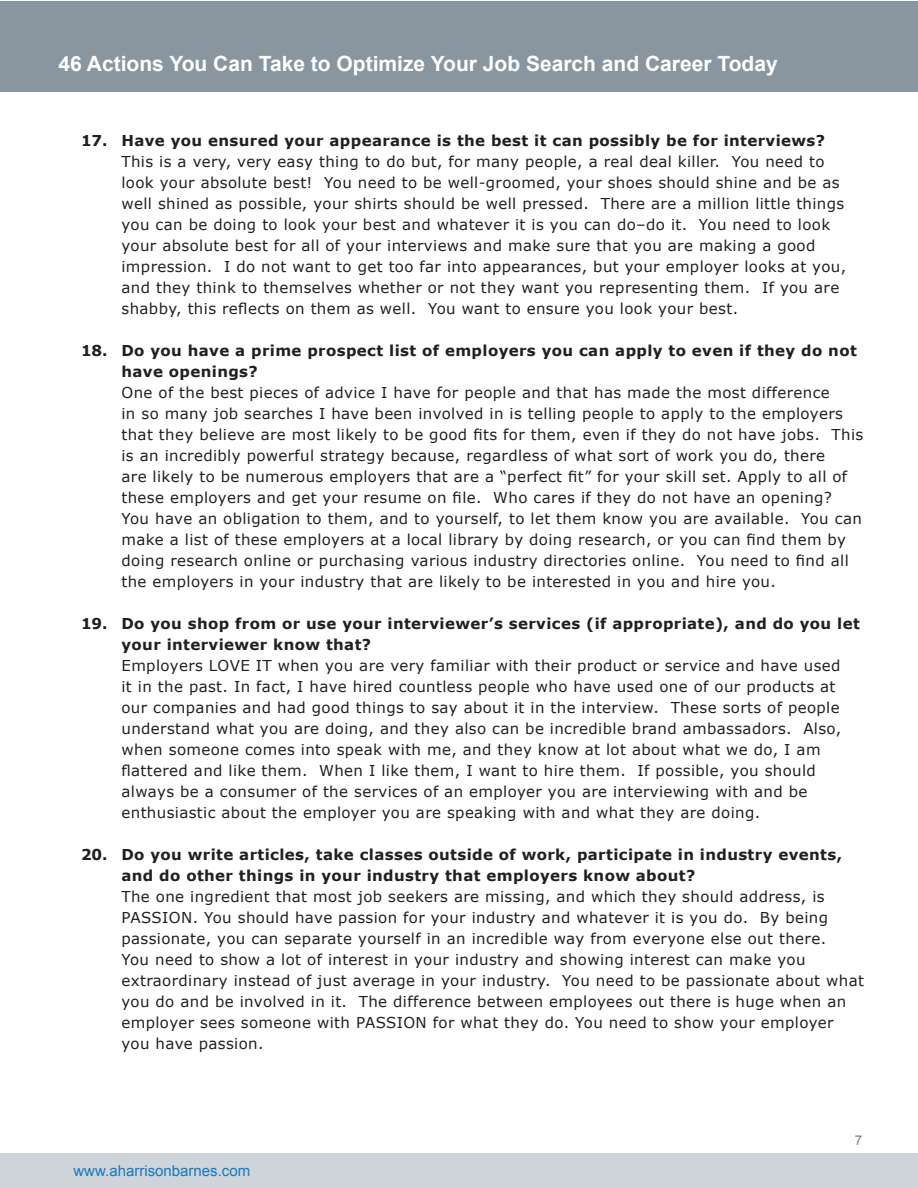
<style>
.page{position:relative;width:918px;height:1188px;background:#fff}
.page>*{position:absolute;margin:0;border:0;box-sizing:border-box;transform-origin:0 0}
.t1{font:700 21px "Arial";color:#fff}
.Paragraph_Style_6{font:15px/21px "Verdana";letter-spacing:.025em;color:#231f20}
.t2{font:15px "Arial";color:#127ac0}
.t3{font:700 15px "Verdana";color:#231f20}
.t4{font:13.5px "Arial";color:#808080}
.s1{font-weight:700}
</style>
<div class="page">
<div style="left:0;top:1154px;width:918px;height:34px;background:#cfd4d8"></div>
<div style="left:0;top:1px;width:918px;height:91px;background:#8996a0"></div>
<h1 class="t1" style="left:58px;top:50px;width:721px">46 Actions You Can Take to Optimize Your Job Search and Career Today</h1>
<p class="t3" style="left:81px;top:131px;width:28px">17.</p>
<p class="t3" style="left:81px;top:341px;width:28px">18.</p>
<p class="t3" style="left:81px;top:614px;width:28px">19.</p>
<p class="t3" style="left:81px;top:845px;width:28px">20.</p>
<p class="Paragraph_Style_6" style="left:122px;top:130px;width:726px"><span class="s1">Have you ensured your appearance is the best it can possibly be for interviews?<br></span>This is a very, very easy thing to do but, for many people, a real deal killer. You need to look your absolute best! You need to be well-groomed, your shoes should shine and be as well shined as possible, your shirts should be well pressed. There are a million little things you can be doing to look your best and whatever it is you can do–do it. You need to look your absolute best for all of your interviews and make sure that you are making a good impression. I do not want to get too far into appearances, but your employer looks at you, and they think to themselves whether or not they want you representing them. If you are shabby, this reflects on them as well. You want to ensure you look your best.</p>
<p class="Paragraph_Style_6" style="left:122px;top:340px;width:743px"><span class="s1">Do you have a prime prospect list of employers you can apply to even if they do not have openings?<br></span>One of the best pieces of advice I have for people and that has made the most difference<br>in so many job searches I have been involved in is telling people to apply to the employers that they believe are most likely to be good fits for them, even if they do not have jobs. This is an incredibly powerful strategy because, regardless of what sort of work you do, there<br>are likely to be numerous employers that are a “perfect fit” for your skill set. Apply to all of these employers and get your resume on file. Who cares if they do not have an opening?<br>You have an obligation to them, and to yourself, to let them know you are available. You can make a list of these employers at a local library by doing research, or you can find them by doing research online or purchasing various industry directories online. You need to find all the employers in your industry that are likely to be interested in you and hire you.</p>
<p class="Paragraph_Style_6" style="left:122px;top:613px;width:740px"><span class="s1">Do you shop from or use your interviewer’s services (if appropriate), and do you let your interviewer know that?<br></span>Employers LOVE IT when you are very familiar with their product or service and have used<br>it in the past. In fact, I have hired countless people who have used one of our products at our companies and had good things to say about it in the interview. These sorts of people understand what you are doing, and they also can be incredible brand ambassadors. Also, when someone comes into speak with me, and they know at lot about what we do, I am flattered and like them. When I like them, I want to hire them. If possible, you should always be a consumer of the services of an employer you are interviewing with and be enthusiastic about the employer you are speaking with and what they are doing.</p>
<p class="Paragraph_Style_6" style="left:122px;top:844px;width:744px"><span class="s1">Do you write articles, take classes outside of work, participate in industry events, and do other things in your industry that employers know about?<br></span>The one ingredient that most job seekers are missing, and which they should address, is PASSION. You should have passion for your industry and whatever it is you do. By being passionate, you can separate yourself in an incredible way from everyone else out there.<br>You need to show a lot of interest in your industry and showing interest can make you extraordinary instead of just average in your industry. You need to be passionate about what you do and be involved in it. The difference between employees out there is huge when an employer sees someone with PASSION for what they do. You need to show your employer you have passion.</p>
<p class="t4" style="left:855px;top:1131px;width:9px">7</p>
<p class="t2" style="left:74px;top:1161px;width:178px">www.aharrisonbarnes.com</p>
</div>
